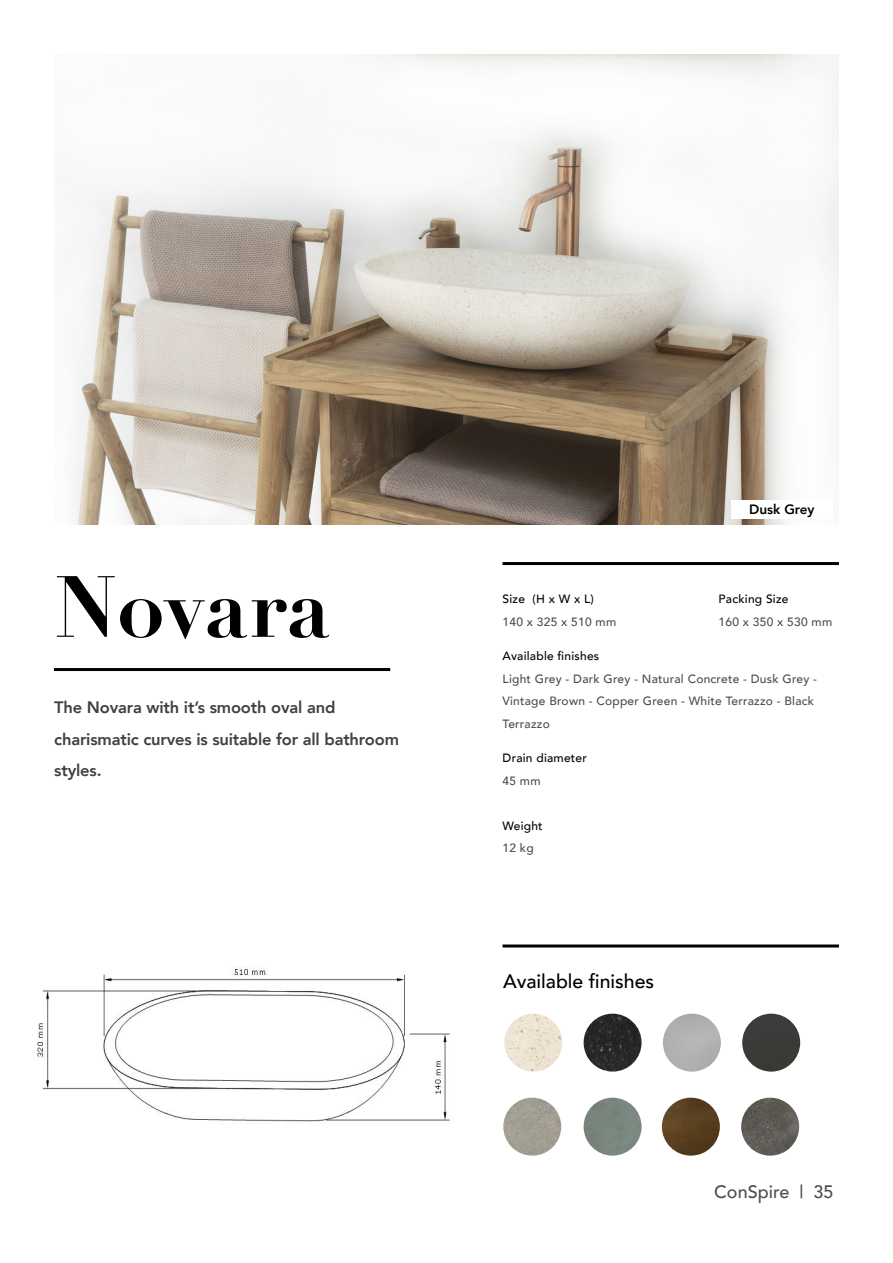
<style>
.page{position:relative;width:893px;height:1263px;background:#fff}
.page>*{position:absolute;margin:0;border:0;box-sizing:border-box;transform-origin:0 0}
.t1{font:700 85.2px "Didot";color:#000}
.t2{font:500 19.5px "Avenir";color:#000}
.t3{font:500 18px "Avenir";color:#4d4d4d}
.t4{font:800 16.5px/31.5px "Avenir";letter-spacing:-.01em;color:#000}
.t5{font:800 13.5px "Avenir";color:#000}
.t6{font:500 12px/22.5px "Avenir";letter-spacing:.02em;color:#4d4d4d}
.t7{font:500 12px/22.5px "Avenir";letter-spacing:.02em;color:#000}
.s1{color:#4d4d4d}
</style>
<div class="page">
<img style="left:72px;top:54px;width:766px;height:470px">
<hr style="left:54px;top:668px;width:336px;height:3px;background:#000">
<hr style="left:502px;top:562px;width:337px;height:3px;background:#000">
<hr style="left:502px;top:944px;width:337px;height:3px;background:#000">
<div style="left:742px;top:1014px;width:58px;height:57px;background:#3a3b38;border-radius:29px"></div>
<div style="left:663px;top:1014px;width:58px;height:57px;background:#b1b1b2;border-radius:29px"></div>
<img style="left:504px;top:1014px;width:58px;height:57px;border-radius:29px">
<img style="left:584px;top:1014px;width:58px;height:57px;border-radius:29px">
<img style="left:662px;top:1098px;width:58px;height:58px;border-radius:29px">
<img style="left:503px;top:1098px;width:58px;height:58px;border-radius:29px">
<img style="left:741px;top:1098px;width:58px;height:58px;border-radius:29px">
<div style="left:731px;top:501px;width:101px;height:18px;background:#fff"></div>
<img style="left:37px;top:967px;width:413px;height:155px">
<div style="left:584px;top:1098px;width:58px;height:58px;background:#7a867e;border-radius:29px"></div>
<p class="t1" style="left:54px;top:553px;width:278px">Novara</p>
<h3 class="t4" style="left:54px;top:692px;width:346px">The Novara with it’s smooth oval and charismatic curves is suitable for all bathroom styles.</h3>
<p class="t5" style="left:749px;top:499px;width:67px">Dusk Grey</p>
<p class="t7" style="left:502px;top:587px;width:93px">Size (H x W x L)</p>
<p class="t7" style="left:718px;top:587px;width:71px">Packing Size</p>
<p class="t6" style="left:502px;top:610px;width:115px">140 x 325 x 510 mm</p>
<p class="t6" style="left:718px;top:610px;width:115px">160 x 350 x 530 mm</p>
<p class="t7" style="left:502px;top:644px;width:98px">Available finishes</p>
<p class="t6" style="left:502px;top:667px;width:316px">Light Grey - Dark Grey - Natural Concrete - Dusk Grey -<br>Vintage Brown - Copper Green - White Terrazzo - Black<br>Terrazzo</p>
<p class="t7" style="left:502px;top:746px;width:86px">Drain diameter</p>
<p class="t6" style="left:502px;top:769px;width:40px">45 mm</p>
<p class="t7" style="left:502px;top:814px;width:42px">Weight<br><span class="s1">12 kg</span></p>
<p class="t2" style="left:503px;top:964px;width:152px">Available finishes</p>
<p class="t3" style="left:714px;top:1176px;width:121px">ConSpire | 35</p>
</div>
